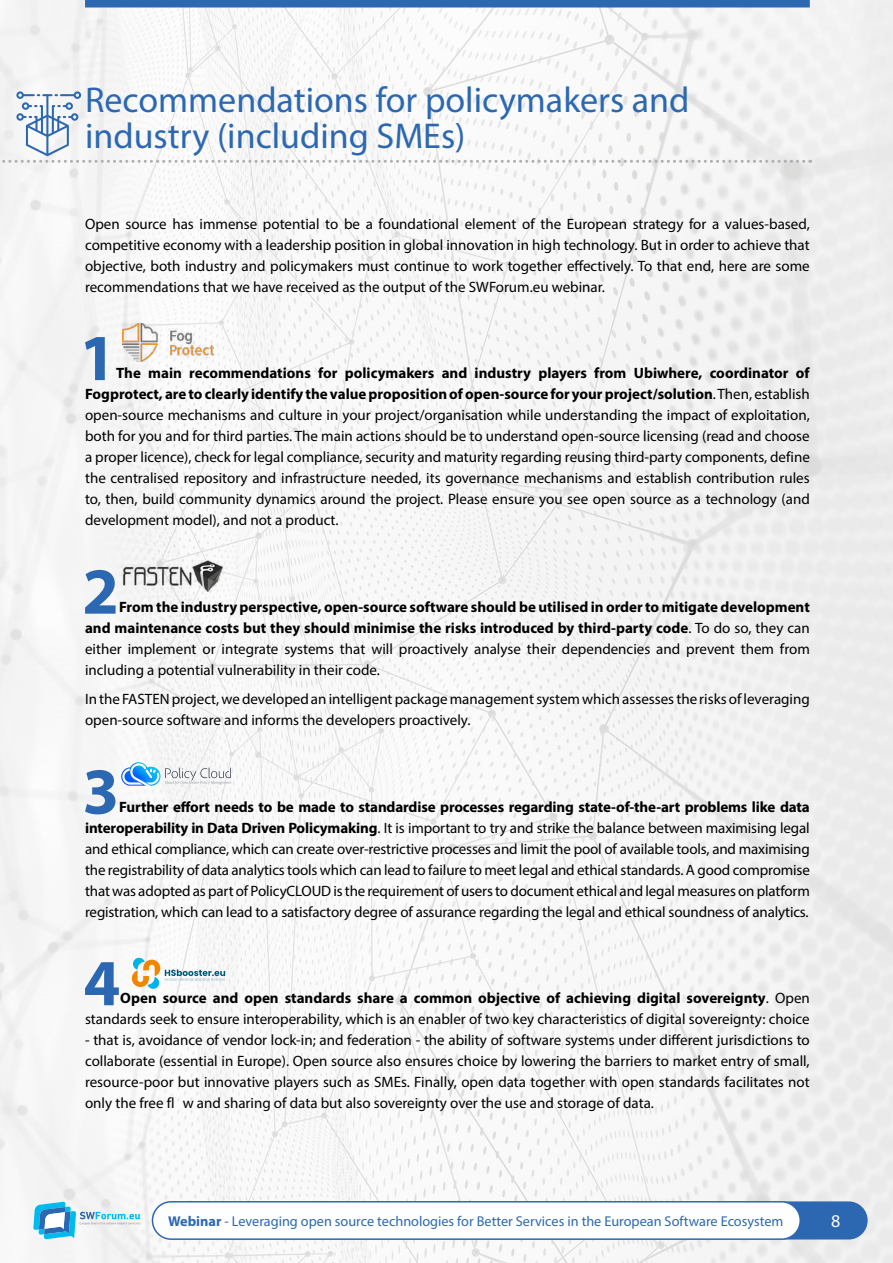
<style>
.page{position:relative;width:893px;height:1263px;background:#fff}
.page>*{position:absolute;margin:0;border:0;box-sizing:border-box;transform-origin:0 0}
.t1{font:700 66.3px "Myriad Pro";color:#2c68b1}
.t2{font:36px/36px "Myriad Pro";color:#2c68b1}
.t3{font:18px "Myriad Pro";color:#fff}
.t4{font:15px/21px "Myriad Pro";color:#000;text-align:justify}
.t5{font:700 15px/21px "Myriad Pro";color:#000;text-align:justify}
.t6{font:14.25px "Myriad Pro";color:#2c68b1}
.s1{font-weight:700}
.s2{font-weight:400}
</style>
<div class="page">
<img style="left:0;top:0;width:893px;height:1263px">
<div style="left:85px;top:0;width:725px;height:8px;background:#2c68b1"></div>
<div style="left:768px;top:1202px;width:99px;height:37px;background:#2c68b1;border-radius:18px"></div>
<div style="left:767px;top:1201px;width:101px;height:38px;border:2px solid #2c68b1;border-radius:18px"></div>
<svg style="left:33px;top:1201px;width:107px;height:38px"></svg>
<div style="left:152px;top:1202px;width:648px;height:37px;background:#fff;border-radius:19px"></div>
<div style="left:152px;top:1201px;width:649px;height:39px;border:2px solid #2c68b1;border-radius:19px"></div>
<svg style="left:0;top:91px;width:804px;height:72px"></svg>
<img style="left:122px;top:323px;width:92px;height:38px">
<img style="left:117px;top:560px;width:110px;height:32px">
<svg style="left:165px;top:768px;width:66px;height:17px"></svg>
<img style="left:121px;top:762px;width:39px;height:24px">
<svg style="left:132px;top:958px;width:93px;height:31px"></svg>
<h2 class="t2" style="left:85px;top:81px;width:606px">Recommendations for policymakers and industry (including SMEs)</h2>
<p class="t4" style="left:85px;top:213px;width:726px">Open source has immense potential to be a foundational element of the European strategy for a values-based, competitive economy with a leadership position in global innovation in high technology. But in order to achieve that objective, both industry and policymakers must continue to work together effectively. To that end, here are some recommendations that we have received as the output of the SWForum.eu webinar.</p>
<h1 class="t1" style="left:79px;top:315px;width:38px">1</h1>
<p class="t4" style="left:85px;top:362px;width:726px;text-indent:31px"><span class="s1">The main recommendations for policymakers and industry players from Ubiwhere, coordinator of Fogprotect, are to clearly identify the value proposition of open-source for your project/solution</span>. Then, establish open-source mechanisms and culture in your project/organisation while understanding the impact of exploitation, both for you and for third parties. The main actions should be to understand open-source licensing (read and choose a proper licence), check for legal compliance, security and maturity regarding reusing third-party components, define the centralised repository and infrastructure needed, its governance mechanisms and establish contribution rules to, then, build community dynamics around the project. Please ensure you see open source as a technology (and development model), and not a product.</p>
<h1 class="t1" style="left:82px;top:548px;width:38px">2</h1>
<p class="t5" style="left:85px;top:596px;width:726px;text-indent:34px">From the industry perspective, open-source software should be utilised in order to mitigate development and maintenance costs but they should minimise the risks introduced by third-party code<span class="s2">. To do so, they can either implement or integrate systems that will proactively analyse their dependencies and prevent them from including a potential vulnerability in their code.</span></p>
<p class="t4" style="left:85px;top:688px;width:726px">In the FASTEN project, we developed an intelligent package management system which assesses the risks of leveraging open-source software and informs the developers proactively.</p>
<h1 class="t1" style="left:83px;top:748px;width:38px">3</h1>
<p class="t4" style="left:85px;top:796px;width:726px;text-indent:34px"><span class="s1">Further effort needs to be made to standardise processes regarding state-of-the-art problems like data interoperability in Data Driven Policymaking</span>. It is important to try and strike the balance between maximising legal and ethical compliance, which can create over-restrictive processes and limit the pool of available tools, and maximising the registrability of data analytics tools which can lead to failure to meet legal and ethical standards. A good compromise that was adopted as part of PolicyCLOUD is the requirement of users to document ethical and legal measures on platform registration, which can lead to a satisfactory degree of assurance regarding the legal and ethical soundness of analytics.</p>
<h1 class="t1" style="left:84px;top:940px;width:38px">4</h1>
<p class="t4" style="left:85px;top:987px;width:726px;text-align:right"><span class="s1">Open source and open standards share a common objective of achieving digital sovereignty</span>. Open standards seek to ensure interoperability, which is an enabler of two key characteristics of digital sovereignty: choice</p>
<p class="t4" style="left:85px;top:1029px;width:726px">- that is, avoidance of vendor lock-in; and federation - the ability of software systems under different jurisdictions to collaborate (essential in Europe). Open source also ensures choice by lowering the barriers to market entry of small, resource-poor but innovative players such as SMEs. Finally, open data together with open standards facilitates not only the free fl w and sharing of data but also sovereignty over the use and storage of data.</p>
<p class="t6" style="left:168px;top:1212px;width:617px"><span class="s1">Webinar</span> - Leveraging open source technologies for Better Services in the European Software Ecosystem</p>
<p class="t3" style="left:831px;top:1210px;width:11px">8</p>
</div>
